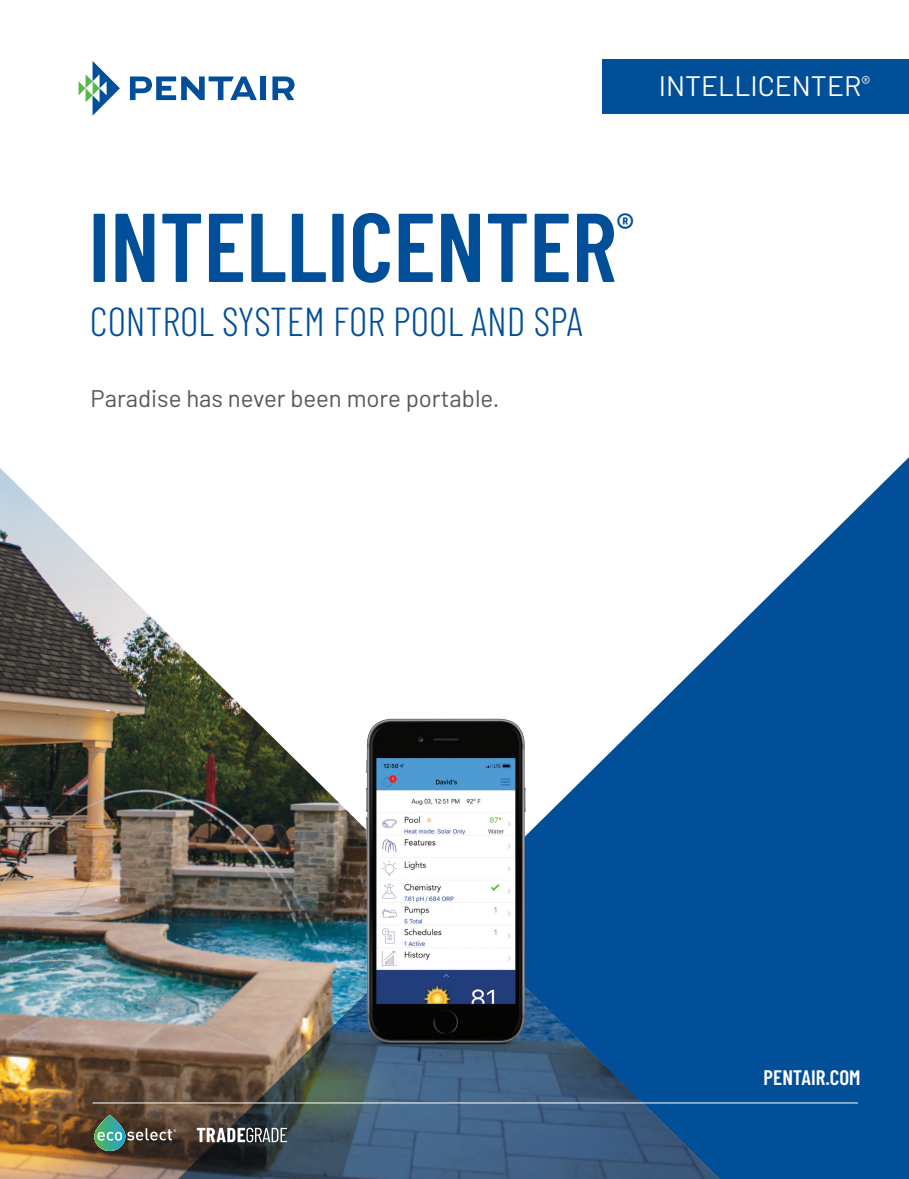
<style>
.page{position:relative;width:909px;height:1179px;background:#fff}
.page>*{position:absolute;margin:0;border:0;box-sizing:border-box;transform-origin:0 0}
.t1{font:600 97.5px "Barlow Condensed";color:#014e99}
.t2{font:300 40.5px "Barlow Condensed";color:#014e99}
.t3{font:600 39px "Barlow Condensed";color:#014e99}
.t4{font:28.2px "Barlow";color:#fff}
.t5{font:24px "Barlow";color:#57585a}
.t6{font:600 21px "Barlow Condensed";color:#fff}
</style>
<div class="page">
<svg style="left:738px;top:457px;width:171px;height:722px;background:#1e62a4"></svg>
<img style="left:0;top:468px;width:738px;height:711px">
<div style="left:602px;top:59px;width:307px;height:55px;background:#014e99"></div>
<img style="left:160px;top:912px;width:578px;height:267px">
<hr style="left:92px;top:1103px;width:766px;height:1px;background:#fff">
<svg style="left:197px;top:1128px;width:90px;height:14px"></svg>
<img style="left:352px;top:707px;width:190px;height:366px">
<svg style="left:79px;top:61px;width:41px;height:55px"></svg>
<svg style="left:130px;top:76px;width:127px;height:24px"></svg>
<div style="left:261px;top:76px;width:5px;height:24px;background:#014e99"></div>
<svg style="left:272px;top:76px;width:23px;height:24px"></svg>
<svg style="left:94px;top:1115px;width:31px;height:36px"></svg>
<svg style="left:98px;top:1128px;width:78px;height:13px"></svg>
<p class="t4" style="left:659px;top:66px;width:213px">INTELLICENTER<sup>®</sup></p>
<p class="t1" style="left:88px;top:177px;width:530px">INTELLICENTER</p>
<p class="t3" style="left:617px;top:200px;width:18px">®</p>
<p class="t2" style="left:90px;top:292px;width:494px">CONTROL SYSTEM FOR POOL AND SPA</p>
<p class="t5" style="left:91px;top:381px;width:410px">Paradise has never been more portable.</p>
<p class="t6" style="left:764px;top:1063px;width:98px">PENTAIR.COM</p>
</div>
